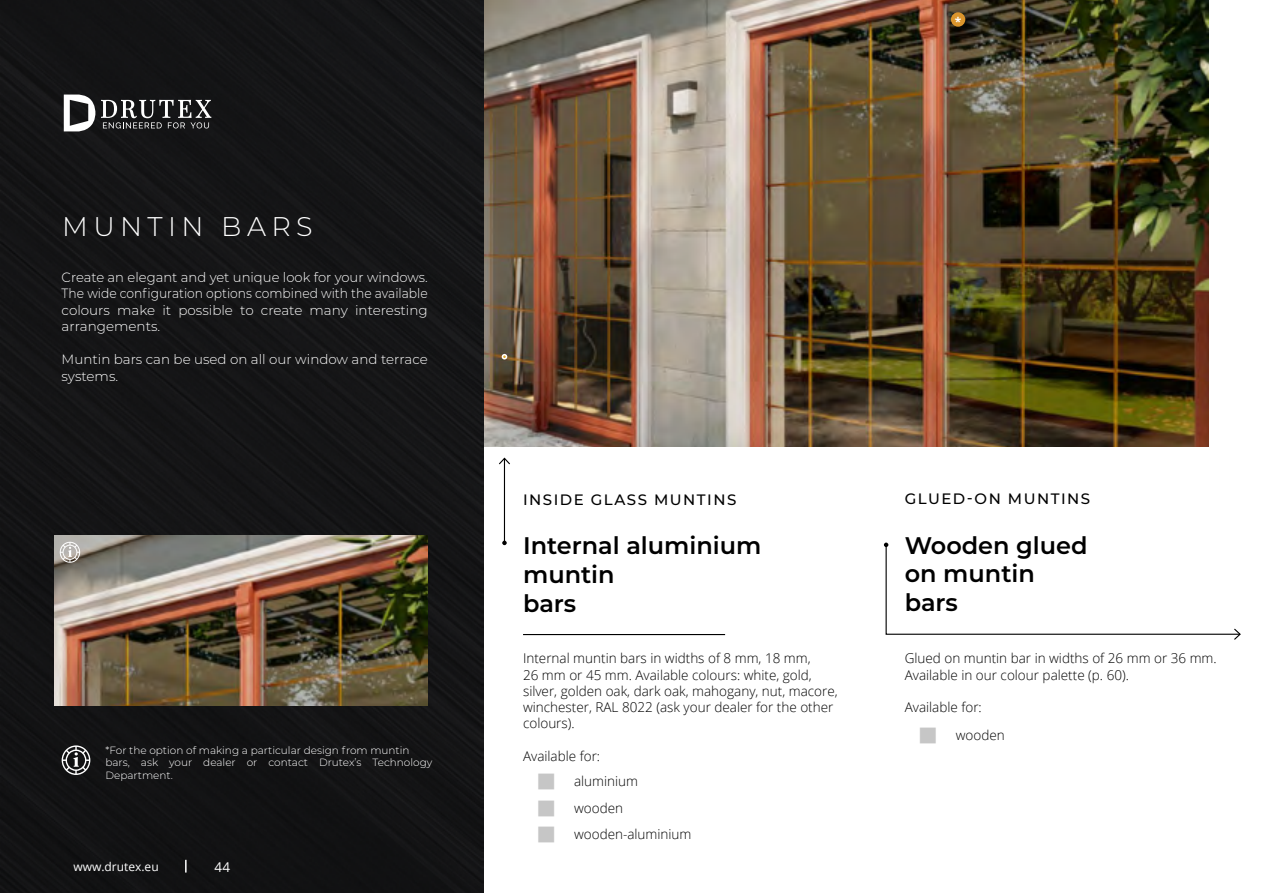
<style>
.page{position:relative;width:1263px;height:893px;background:#fff}
.page>*{position:absolute;margin:0;border:0;box-sizing:border-box;transform-origin:0 0}
.t1{font:300 27px "Montserrat";letter-spacing:.2em;color:#fff}
.t2{font:600 24px/28.8px "Montserrat";color:#000}
.t3{font:500 15px "Montserrat";letter-spacing:.1em;color:#000}
.t4{font:300 13.5px/16.2px "Open Sans";color:#000}
.t5{font:300 13.5px/16.5px "Montserrat";color:#fff;text-align:justify}
.t6{font:13.5px "Open Sans";color:#fff}
.t7{font:12px "Open Sans";color:#fff}
.t8{font:700 12px "Open Sans";color:#fff}
.t9{font:300 10.5px/12.6px "Montserrat";color:#fff}
</style>
<div class="page">
<img style="left:484px;top:0;width:725px;height:447px">
<div style="left:0;top:0;width:484px;height:893px;background:#141415"></div>
<svg style="left:64px;top:95px;width:31px;height:36px"></svg>
<svg style="left:101px;top:100px;width:110px;height:28px"></svg>
<hr style="left:523px;top:634px;width:202px;height:1px;background:#000">
<svg style="left:62px;top:745px;width:28px;height:30px"></svg>
<svg style="left:884px;top:543px;width:357px;height:97px"></svg>
<hr style="left:504px;top:458px;width:1px;height:85px;background:#000">
<svg style="left:499px;top:457px;width:11px;height:9px"></svg>
<svg style="left:502px;top:541px;width:5px;height:4px"></svg>
<svg style="left:502px;top:354px;width:5px;height:6px"></svg>
<img style="left:54px;top:536px;width:374px;height:170px">
<svg style="left:947px;top:4px;width:30px;height:30px"></svg>
<div style="left:951px;top:12px;width:14px;height:15px;background:#db952c;border-radius:50%"></div>
<svg style="left:60px;top:542px;width:20px;height:21px"></svg>
<svg style="left:185px;top:860px;width:2px;height:12px"></svg>
<h1 class="t1" style="left:62px;top:209px;width:252px">MUNTIN BARS</h1>
<p class="t5" style="left:62px;top:268px;width:368px">Create an elegant and yet unique look for your windows.<br>The wide configuration options combined with the available colours make it possible to create many interesting arrangements.</p>
<p class="t5" style="left:62px;top:351px;width:368px">Muntin bars can be used on all our window and terrace systems.</p>
<p class="t9" style="left:105px;top:743px;width:328px">*For the option of making a particular design from muntin bars, ask your dealer or contact Drutex’s Technology<br>Department.</p>
<p class="t7" style="left:73px;top:859px;width:87px">www.drutex.eu</p>
<p class="t6" style="left:215px;top:858px;width:17px">44</p>
<p class="t8" style="left:955px;top:13px;width:8px">*</p>
<p class="t3" style="left:523px;top:489px;width:215px">INSIDE GLASS MUNTINS</p>
<p class="t3" style="left:905px;top:489px;width:187px">GLUED-ON MUNTINS</p>
<h2 class="t2" style="left:523px;top:530px;width:240px">Internal aluminium muntin<br>bars</h2>
<p class="t4" style="left:523px;top:650px;width:316px">Internal muntin bars in widths of 8 mm, 18 mm,<br>26 mm or 45 mm. Available colours: white, gold, silver, golden oak, dark oak, mahogany, nut, macore, winchester, RAL 8022 (ask your dealer for the other colours).</p>
<p class="t4" style="left:523px;top:747px;width:79px">Available for:</p>
<p class="t4" style="left:574px;top:768px;width:119px;line-height:26.2px">aluminium<br>wooden wooden-aluminium</p>
<h2 class="t2" style="left:905px;top:530px;width:184px">Wooden glued on muntin bars</h2>
<p class="t4" style="left:905px;top:650px;width:314px">Glued on muntin bar in widths of 26 mm or 36 mm.<br>Available in our colour palette (p. 60).</p>
<p class="t4" style="left:905px;top:699px;width:79px">Available for:</p>
<p class="t4" style="left:956px;top:726px;width:50px">wooden</p>
</div>
